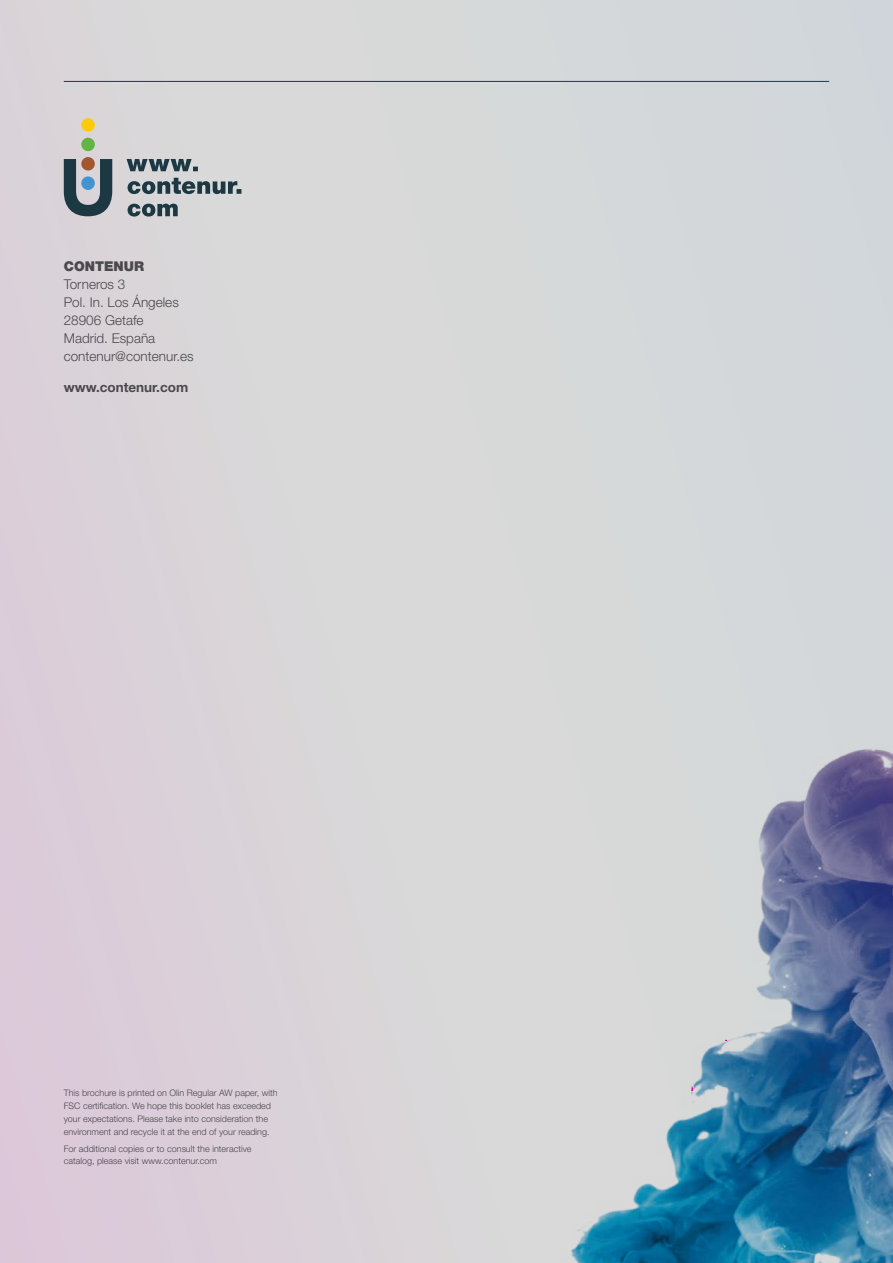
<style>
.page{position:relative;width:893px;height:1263px;background:#d9d6d9}
.page>*{position:absolute;margin:0;border:0;box-sizing:border-box;transform-origin:0 0}
.t1{font:300 13.5px/18px "Helvetica Neue LT Std";color:#57585a}
.t2{font:700 13.5px "Helvetica Neue LT Std";color:#57585a}
.t3{font:900 13.5px "Helvetica Neue LT Std";color:#57585a}
.t4{font:300 9px/12.8px "Helvetica Neue LT Std";color:#57585a}
</style>
<div class="page">
<div style="left:81px;top:157px;width:14px;height:14px;background:#a25731;border-radius:50%"></div>
<svg style="left:64px;top:159px;width:48px;height:57px"></svg>
<div style="left:81px;top:138px;width:14px;height:13px;background:#63b445;border-radius:50%"></div>
<div style="left:81px;top:118px;width:14px;height:14px;background:#feca0a;border-radius:50%"></div>
<div style="left:81px;top:176px;width:14px;height:14px;background:#4194d0;border-radius:50%"></div>
<svg style="left:128px;top:204px;width:50px;height:13px"></svg>
<svg style="left:128px;top:178px;width:113px;height:16px"></svg>
<svg style="left:127px;top:159px;width:71px;height:12px"></svg>
<hr style="left:64px;top:81px;width:765px;height:1px;background:#1b3843">
<img style="left:513px;top:80px;width:380px;height:1183px">
<h1 class="t3" style="left:64px;top:259px;width:82px">CONTENUR</h1>
<h1 class="t1" style="left:64px;top:275px;width:131px">Torneros 3<br>Pol. In. Los Ángeles<br>28906 Getafe<br>Madrid. España contenur@contenur.es</h1>
<h1 class="t2" style="left:64px;top:379px;width:126px">www.contenur.com</h1>
<p class="t4" style="left:64px;top:1086px;width:216px">This brochure is printed on Olin Regular AW paper, with FSC certification. We hope this booklet has exceeded your expectations. Please take into consideration the environment and recycle it at the end of your reading.</p>
<p class="t4" style="left:64px;top:1142px;width:189px">For additional copies or to consult the interactive catalog, please visit www.contenur.com</p>
</div>
